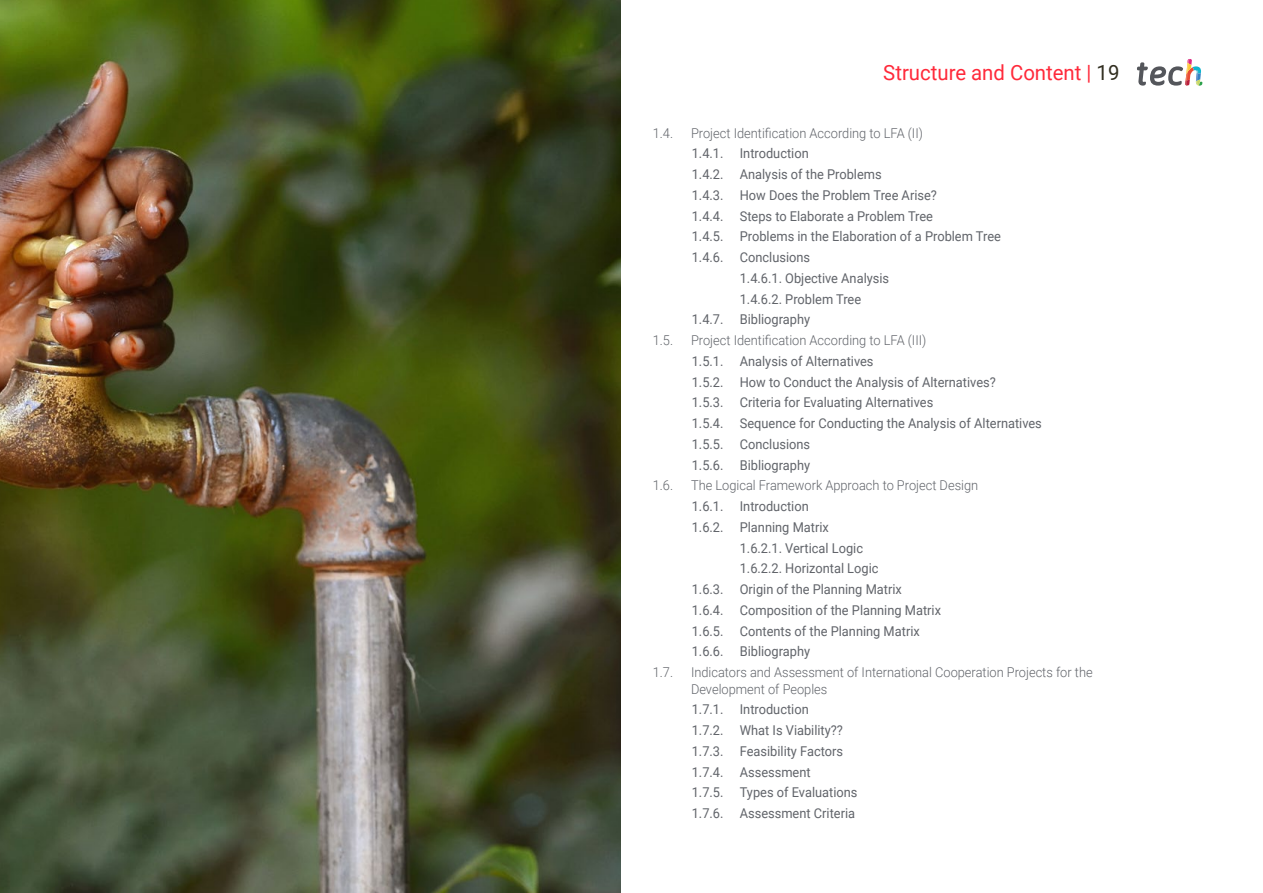
<style>
.page{position:relative;width:1263px;height:893px;background:#fff}
.page>*{position:absolute;margin:0;border:0;box-sizing:border-box;transform-origin:0 0}
.t1{font:21px "Roboto";color:#ff293a}
.t2{font:13.5px/20.7px "Roboto";color:#61646a;scale:.95 1}
.t3{font:300 13.5px/16.5px "Roboto";color:#61646a;scale:.95 1}
.s1{color:#312e20}
</style>
<div class="page">
<img style="left:0;top:0;width:621px;height:893px">
<svg style="left:1137px;top:59px;width:65px;height:27px"></svg>
<h1 class="t1" style="left:883px;top:57px;width:238px">Structure and Content | <span class="s1">19</span></h1>
<p class="t3" style="left:653px;top:124px;width:23px">1.4.</p>
<p class="t3" style="left:691px;top:124px;width:246px">Project Identification According to LFA (II)</p>
<p class="t2" style="left:692px;top:143px;width:125px">1.4.1. Introduction</p>
<p class="t2" style="left:692px;top:164px;width:201px">1.4.2. Analysis of the Problems</p>
<p class="t2" style="left:692px;top:184px;width:260px">1.4.3. How Does the Problem Tree Arise?</p>
<p class="t2" style="left:692px;top:205px;width:255px">1.4.4. Steps to Elaborate a Problem Tree</p>
<p class="t2" style="left:692px;top:226px;width:327px">1.4.5. Problems in the Elaboration of a Problem Tree</p>
<p class="t2" style="left:692px;top:247px;width:126px">1.4.6. Conclusions</p>
<p class="t2" style="left:740px;top:267px;width:159px">1.4.6.1. Objective Analysis</p>
<p class="t2" style="left:740px;top:288px;width:129px">1.4.6.2. Problem Tree</p>
<p class="t2" style="left:692px;top:309px;width:126px">1.4.7. Bibliography</p>
<p class="t3" style="left:653px;top:332px;width:23px">1.5.</p>
<p class="t3" style="left:691px;top:332px;width:249px">Project Identification According to LFA (III)</p>
<p class="t2" style="left:692px;top:350px;width:370px">1.5.1. Analysis of Alternatives<br>1.5.2. How to Conduct the Analysis of Alternatives?<br>1.5.3. Criteria for Evaluating Alternatives<br>1.5.4. Sequence for Conducting the Analysis of Alternatives 1.5.5. Conclusions<br>1.5.6. Bibliography</p>
<p class="t3" style="left:653px;top:477px;width:23px">1.6.</p>
<p class="t3" style="left:691px;top:477px;width:304px">The Logical Framework Approach to Project Design</p>
<p class="t2" style="left:692px;top:496px;width:125px">1.6.1. Introduction</p>
<p class="t2" style="left:692px;top:516px;width:146px">1.6.2. Planning Matrix</p>
<p class="t2" style="left:740px;top:537px;width:131px">1.6.2.1. Vertical Logic</p>
<p class="t2" style="left:740px;top:558px;width:148px">1.6.2.2. Horizontal Logic</p>
<p class="t2" style="left:692px;top:579px;width:223px">1.6.3. Origin of the Planning Matrix</p>
<p class="t2" style="left:692px;top:599px;width:264px">1.6.4. Composition of the Planning Matrix</p>
<p class="t2" style="left:692px;top:620px;width:242px">1.6.5. Contents of the Planning Matrix</p>
<p class="t2" style="left:692px;top:641px;width:126px">1.6.6. Bibliography</p>
<p class="t3" style="left:653px;top:664px;width:23px">1.7.</p>
<p class="t3" style="left:691px;top:664px;width:424px">Indicators and Assessment of International Cooperation Projects for the<br>Development of Peoples</p>
<p class="t2" style="left:692px;top:699px;width:176px">1.7.1. Introduction<br>1.7.2. What Is Viability??<br>1.7.3. Feasibility Factors<br>1.7.4. Assessment<br>1.7.5. Types of Evaluations<br>1.7.6. Assessment Criteria</p>
</div>
